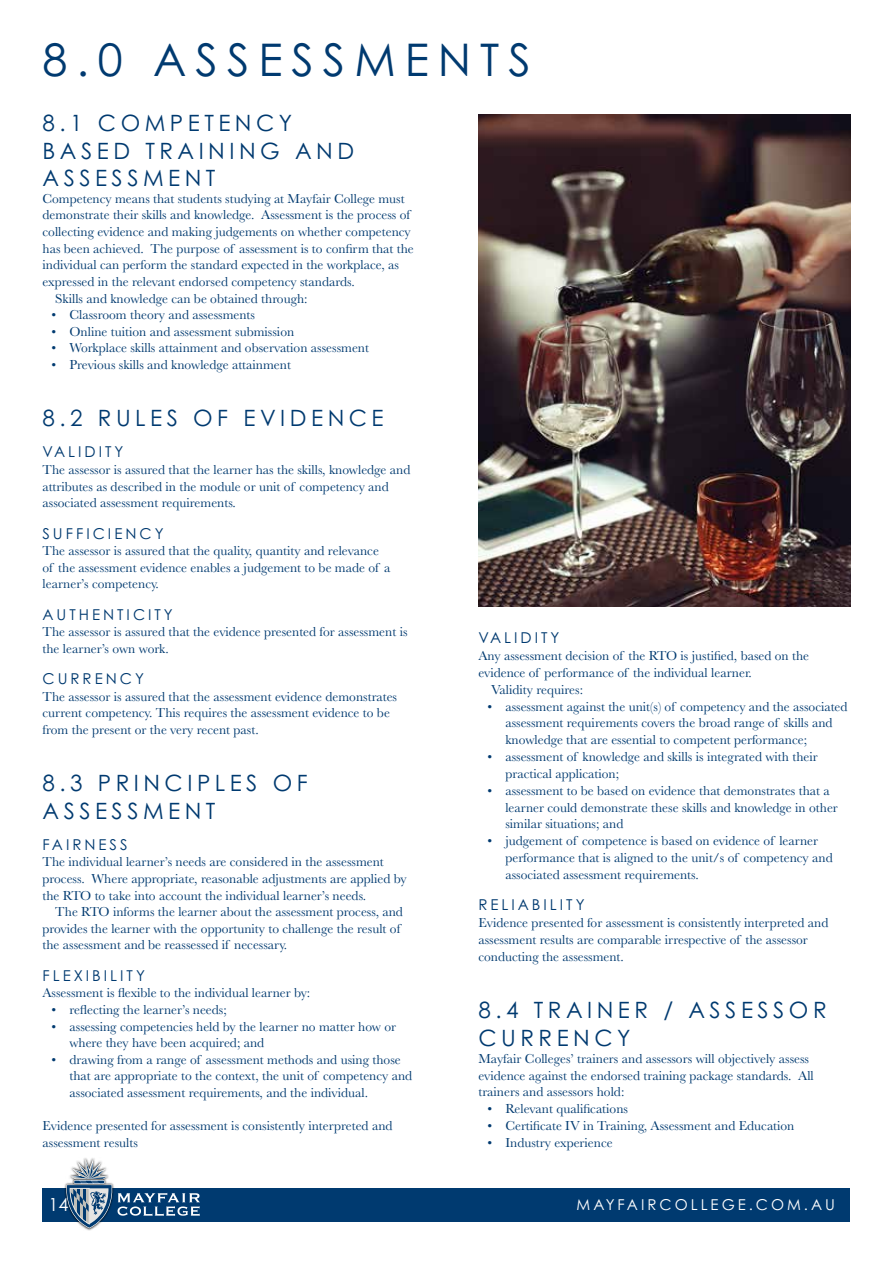
<style>
.page{position:relative;width:893px;height:1263px;background:#fff}
.page>*{position:absolute;margin:0;border:0;box-sizing:border-box;transform-origin:0 0}
.t1{font:45px "Century Gothic Std";letter-spacing:.2em;color:#003a70}
.t2{font:22.5px/27.5px "Century Gothic Std";letter-spacing:.2em;color:#003a70}
.t3{font:18px "Century Gothic Std";color:#fff}
.t4{font:15px "Century Gothic Std";letter-spacing:.2em;color:#003a70}
.t5{font:15px "Century Gothic Std";letter-spacing:.2em;color:#fff}
.t6{font:13.5px/16.6px "Baskerville";color:#003a70}
</style>
<div class="page">
<img style="left:478px;top:115px;width:372px;height:492px">
<div style="left:43px;top:1188px;width:807px;height:33px;background:#003a70"></div>
<svg style="left:64px;top:1158px;width:31px;height:72px"></svg>
<svg style="left:66px;top:1159px;width:134px;height:70px"></svg>
<h1 class="t1" style="left:43px;top:32px;width:490px">8.0 ASSESSMENTS</h1>
<h2 class="t2" style="left:43px;top:109px;width:313px">8.1 COMPETENCY<br>BASED TRAINING AND<br>ASSESSMENT</h2>
<p class="t6" style="left:43px;top:190px;width:364px">Competency means that students studying at Mayfair College must</p>
<p class="t6" style="left:43px;top:207px;width:369px">demonstrate their skills and knowledge. Assessment is the process of</p>
<p class="t6" style="left:43px;top:224px;width:370px">collecting evidence and making judgements on whether competency</p>
<p class="t6" style="left:43px;top:240px;width:373px">has been achieved. The purpose of assessment is to confirm that the</p>
<p class="t6" style="left:43px;top:257px;width:358px">individual can perform the standard expected in the workplace, as</p>
<p class="t6" style="left:43px;top:273px;width:314px">expressed in the relevant endorsed competency standards.</p>
<p class="t6" style="left:55px;top:290px;width:254px">Skills and knowledge can be obtained through:</p>
<p class="t6" style="left:52px;top:307px;width:205px">• Classroom theory and assessments</p>
<p class="t6" style="left:52px;top:323px;width:244px">• Online tuition and assessment submission</p>
<p class="t6" style="left:52px;top:340px;width:319px">• Workplace skills attainment and observation assessment</p>
<p class="t6" style="left:52px;top:357px;width:241px">• Previous skills and knowledge attainment</p>
<h2 class="t2" style="left:43px;top:404px;width:343px">8.2 RULES OF EVIDENCE</h2>
<p class="t4" style="left:43px;top:443px;width:82px">VALIDITY</p>
<p class="t6" style="left:43px;top:462px;width:369px">The assessor is assured that the learner has the skills, knowledge and attributes as described in the module or unit of competency and associated assessment requirements.</p>
<p class="t4" style="left:43px;top:524px;width:123px">SUFFICIENCY</p>
<p class="t6" style="left:43px;top:543px;width:349px">The assessor is assured that the quality, quantity and relevance of the assessment evidence enables a judgement to be made of a learner’s competency.</p>
<p class="t4" style="left:43px;top:605px;width:132px">AUTHENTICITY</p>
<p class="t6" style="left:43px;top:624px;width:366px">The assessor is assured that the evidence presented for assessment is the learner’s own work.</p>
<p class="t4" style="left:43px;top:669px;width:103px">CURRENCY</p>
<p class="t6" style="left:43px;top:688px;width:356px">The assessor is assured that the assessment evidence demonstrates current competency. This requires the assessment evidence to be from the present or the very recent past.</p>
<h2 class="t2" style="left:43px;top:769px;width:267px">8.3 PRINCIPLES OF<br>ASSESSMENT</h2>
<p class="t4" style="left:43px;top:835px;width:87px">FAIRNESS</p>
<p class="t6" style="left:43px;top:854px;width:366px">The individual learner’s needs are considered in the assessment process. Where appropriate, reasonable adjustments are applied by the RTO to take into account the individual learner’s needs.</p>
<p class="t6" style="left:43px;top:904px;width:362px;text-indent:13px">The RTO informs the learner about the assessment process, and provides the learner with the opportunity to challenge the result of the assessment and be reassessed if necessary.</p>
<p class="t4" style="left:43px;top:966px;width:104px">FLEXIBILITY</p>
<p class="t6" style="left:43px;top:985px;width:269px">Assessment is flexible to the individual learner by:</p>
<p class="t6" style="left:52px;top:1001px;width:177px">• reflecting the learner’s needs;</p>
<p class="t6" style="left:70px;top:1018px;width:328px;text-indent:-18px">• assessing competencies held by the learner no matter how or where they have been acquired; and</p>
<p class="t6" style="left:70px;top:1051px;width:344px;text-indent:-18px">• drawing from a range of assessment methods and using those that are appropriate to the context, the unit of competency and associated assessment requirements, and the individual.</p>
<p class="t6" style="left:43px;top:1118px;width:352px">Evidence presented for assessment is consistently interpreted and assessment results</p>
<p class="t4" style="left:478px;top:629px;width:82px">VALIDITY</p>
<p class="t6" style="left:478px;top:648px;width:332px">Any assessment decision of the RTO is justified, based on the</p>
<p class="t6" style="left:478px;top:664px;width:275px">evidence of performance of the individual learner.</p>
<p class="t6" style="left:491px;top:681px;width:93px">Validity requires:</p>
<p class="t6" style="left:505px;top:698px;width:344px;text-indent:-18px">• assessment against the unit(s) of competency and the associated assessment requirements covers the broad range of skills and knowledge that are essential to competent performance;</p>
<p class="t6" style="left:505px;top:748px;width:314px;text-indent:-18px">• assessment of knowledge and skills is integrated with their practical application;</p>
<p class="t6" style="left:505px;top:782px;width:334px;text-indent:-18px">• assessment to be based on evidence that demonstrates that a learner could demonstrate these skills and knowledge in other similar situations; and</p>
<p class="t6" style="left:505px;top:833px;width:329px;text-indent:-18px">• judgement of competence is based on evidence of learner performance that is aligned to the unit/s of competency and associated assessment requirements.</p>
<p class="t4" style="left:478px;top:896px;width:108px">RELIABILITY</p>
<p class="t6" style="left:478px;top:914px;width:352px">Evidence presented for assessment is consistently interpreted and assessment results are comparable irrespective of the assessor conducting the assessment.</p>
<h2 class="t2" style="left:478px;top:996px;width:350px">8.4 TRAINER / ASSESSOR<br>CURRENCY</h2>
<p class="t6" style="left:478px;top:1050px;width:337px">Mayfair Colleges’ trainers and assessors will objectively assess evidence against the endorsed training package standards. All trainers and assessors hold:</p>
<p class="t6" style="left:487px;top:1101px;width:142px">• Relevant qualifications</p>
<p class="t6" style="left:487px;top:1117px;width:309px">• Certificate IV in Training, Assessment and Education</p>
<p class="t6" style="left:487px;top:1134px;width:127px">• Industry experience</p>
<h3 class="t3" style="left:48px;top:1193px;width:21px">14</h3>
<p class="t5" style="left:577px;top:1195px;width:260px">MAYFAIRCOLLEGE.COM.AU</p>
</div>
